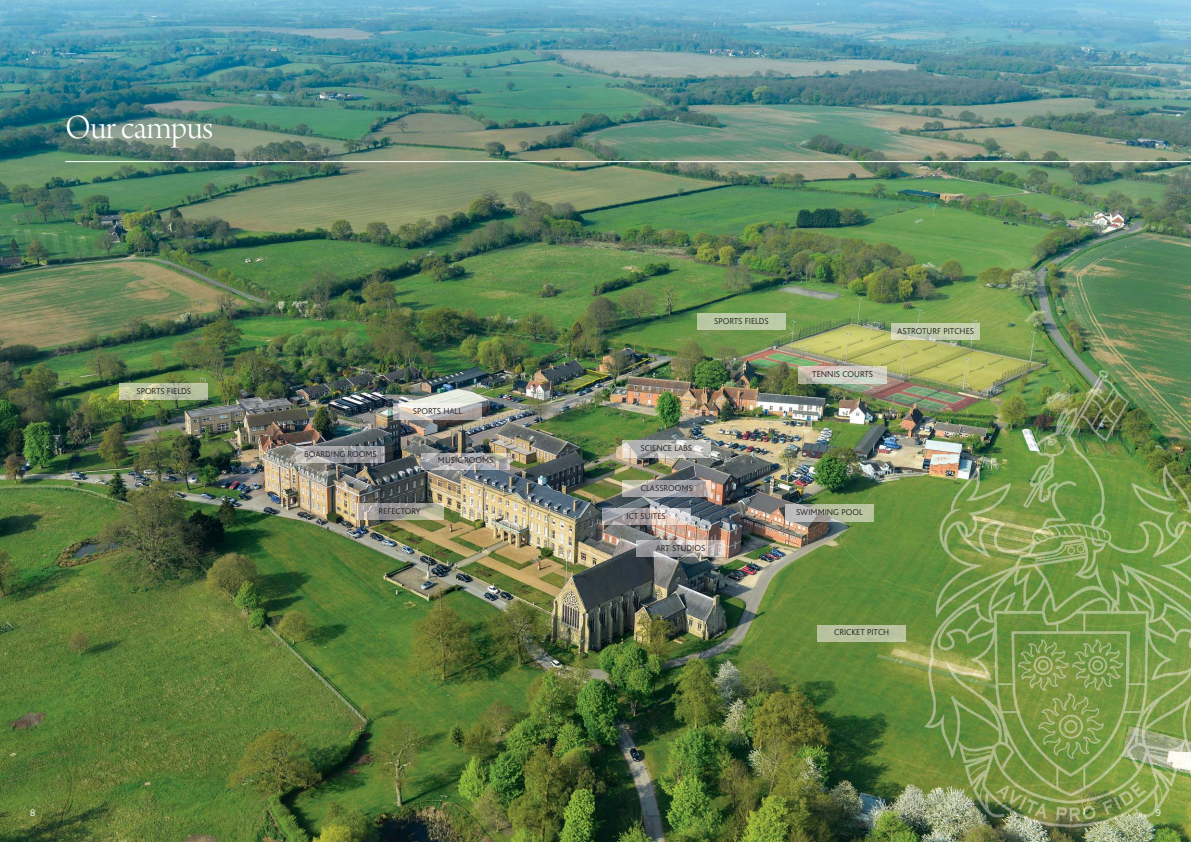
<style>
.page{position:relative;width:1191px;height:842px;background:#fff}
.page>*{position:absolute;margin:0;border:0;box-sizing:border-box;transform-origin:0 0}
.t1{font:36px "Arno Pro Light Display";letter-spacing:-.015em;color:#fff}
.t2{font:300 10px "Bliss";color:#fff}
.t3{font:300 8.9px "Bliss";color:#231f20}
</style>
<div class="page">
<img style="left:0;top:0;width:595px;height:842px">
<img style="left:595px;top:0;width:596px;height:842px">
<img style="left:924px;top:371px;width:267px;height:471px">
<hr style="left:65px;top:161px;width:1126px;height:1px;background:#fff">
<img style="left:356px;top:503px;width:87px;height:17px">
<img style="left:785px;top:505px;width:88px;height:16px">
<img style="left:622px;top:441px;width:88px;height:16px">
<img style="left:296px;top:446px;width:88px;height:17px">
<img style="left:636px;top:540px;width:88px;height:17px">
<img style="left:799px;top:367px;width:87px;height:16px">
<img style="left:602px;top:508px;width:88px;height:17px">
<img style="left:393px;top:403px;width:88px;height:17px">
<img style="left:120px;top:383px;width:88px;height:17px">
<img style="left:891px;top:323px;width:88px;height:17px">
<img style="left:623px;top:480px;width:88px;height:16px">
<img style="left:697px;top:314px;width:88px;height:16px">
<img style="left:422px;top:453px;width:87px;height:16px">
<img style="left:817px;top:625px;width:88px;height:16px">
<h1 class="t1" style="left:65px;top:113px;width:150px">Our campus</h1>
<p class="t3" style="left:136px;top:387px;width:56px">SPORTS FIELDS</p>
<p class="t3" style="left:304px;top:451px;width:74px">BOARDING ROOMS</p>
<p class="t3" style="left:413px;top:407px;width:51px">SPORTS HALL</p>
<p class="t3" style="left:438px;top:457px;width:57px">MUSIC ROOMS</p>
<p class="t3" style="left:714px;top:318px;width:56px">SPORTS FIELDS</p>
<p class="t3" style="left:640px;top:445px;width:53px">SCIENCE LABS</p>
<p class="t3" style="left:641px;top:484px;width:53px">CLASSROOMS</p>
<p class="t3" style="left:812px;top:371px;width:62px">TENNIS COURTS</p>
<p class="t3" style="left:378px;top:507px;width:44px">REFECTORY</p>
<p class="t3" style="left:796px;top:509px;width:68px">SWIMMING POOL</p>
<p class="t3" style="left:626px;top:513px;width:41px">ICT SUITES</p>
<p class="t3" style="left:655px;top:544px;width:51px">ART STUDIOS</p>
<p class="t3" style="left:897px;top:327px;width:78px">ASTROTURF PITCHES</p>
<p class="t3" style="left:834px;top:629px;width:57px">CRICKET PITCH</p>
<p class="t2" style="left:30px;top:808px;width:7px">8</p>
<p class="t2" style="left:1155px;top:808px;width:7px">9</p>
</div>
